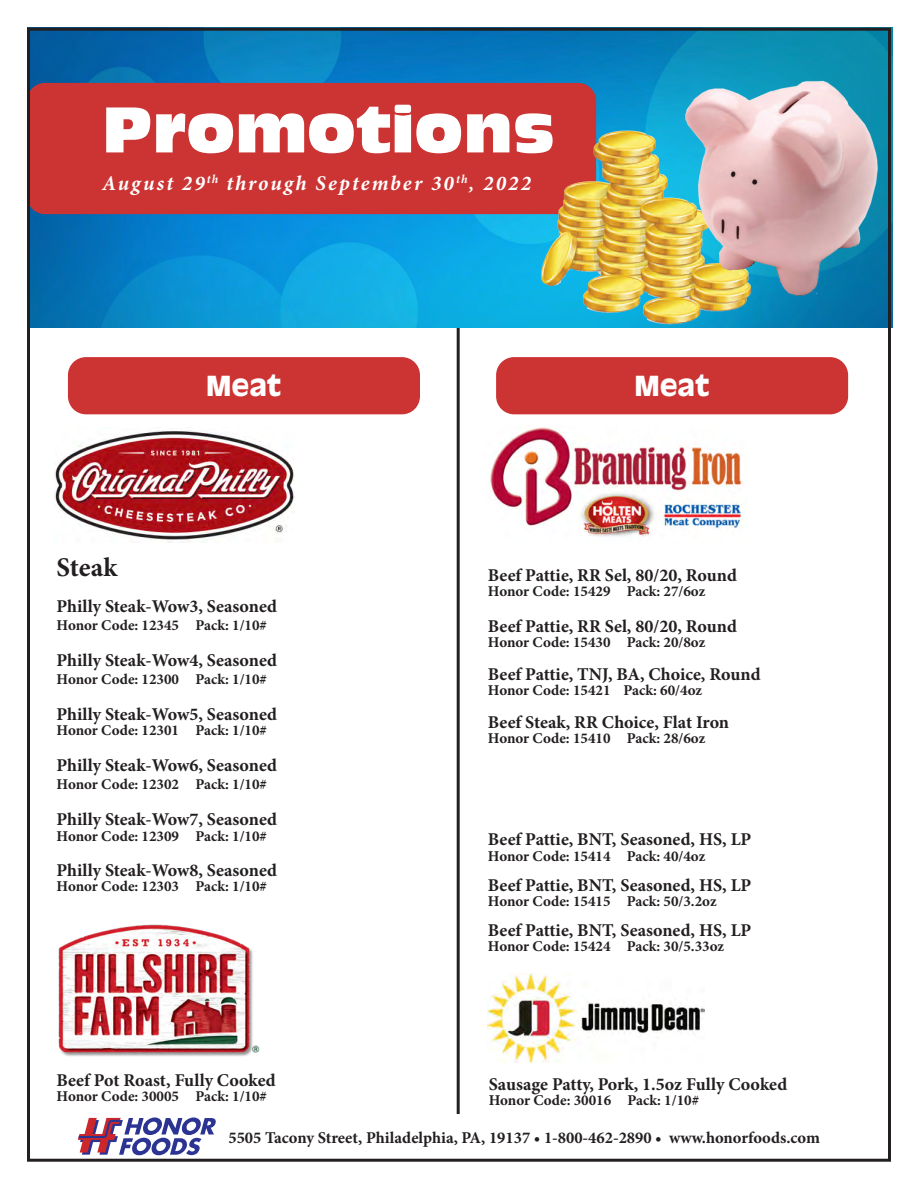
<style>
.page{position:relative;width:918px;height:1188px;background:#fff}
.page>*{position:absolute;margin:0;border:0;box-sizing:border-box;transform-origin:0 0}
.t1{font:60px "Antique Olive Compact";color:#fff}
.t2{font:700 27px "Antique Olive";color:#fff}
.PL_Specials_Main_w_V{font:700 27px "Minion Pro";letter-spacing:-.005em;color:#231f20}
.t3{font:italic 700 21px "Minion Pro";letter-spacing:.1em;color:#fff}
.PL_Specials_Main_w_V-2{font:700 18px "Minion Pro";color:#231f20}
.t4{font:700 16.5px "Minion Pro";color:#231f20}
.PL_Specials_Main_w_V-3{font:700 15px "Minion Pro";color:#231f20}
</style>
<div class="page">
<hr style="left:457px;top:316px;width:3px;height:841px;background:#231f20">
<img style="left:31px;top:28px;width:861px;height:300px">
<div style="left:27px;top:83px;width:569px;height:131px;background:#c33;border-radius:18px"></div>
<div style="left:84px;top:1114px;width:761px;height:43px;background:#fff"></div>
<svg style="left:78px;top:1117px;width:138px;height:38px"></svg>
<img style="left:532px;top:113px;width:229px;height:215px">
<img style="left:682px;top:78px;width:200px;height:219px">
<img style="left:55px;top:430px;width:239px;height:112px">
<div style="left:68px;top:357px;width:352px;height:57px;background:#c33;border-radius:18px"></div>
<img style="left:490px;top:427px;width:255px;height:110px">
<div style="left:496px;top:357px;width:352px;height:57px;background:#c33;border-radius:18px"></div>
<img style="left:58px;top:924px;width:202px;height:133px">
<img style="left:488px;top:973px;width:217px;height:89px">
<h1 class="t1" style="left:102px;top:89px;width:454px">Promotions</h1>
<p class="t3" style="left:102px;top:168px;width:430px">August 29<sup>th</sup> through September 30<sup>th</sup>, 2022</p>
<p class="t2" style="left:207px;top:368px;width:76px">Meat</p>
<p class="t2" style="left:635px;top:368px;width:76px">Meat</p>
<p class="PL_Specials_Main_w_V" style="left:57px;top:548px;width:62px">Steak</p>
<p class="PL_Specials_Main_w_V-2" style="left:57px;top:593px;width:222px">Philly Steak-Wow3, Seasoned</p>
<p class="PL_Specials_Main_w_V-3" style="left:57px;top:614px;width:212px">Honor Code: 12345 Pack: 1/10#</p>
<p class="PL_Specials_Main_w_V-2" style="left:57px;top:647px;width:222px">Philly Steak-Wow4, Seasoned</p>
<p class="PL_Specials_Main_w_V-3" style="left:57px;top:668px;width:212px">Honor Code: 12300 Pack: 1/10#</p>
<p class="PL_Specials_Main_w_V-2" style="left:57px;top:701px;width:222px">Philly Steak-Wow5, Seasoned</p>
<p class="PL_Specials_Main_w_V-3" style="left:57px;top:719px;width:212px">Honor Code: 12301 Pack: 1/10#</p>
<p class="PL_Specials_Main_w_V-2" style="left:57px;top:752px;width:222px">Philly Steak-Wow6, Seasoned</p>
<p class="PL_Specials_Main_w_V-3" style="left:57px;top:773px;width:212px">Honor Code: 12302 Pack: 1/10#</p>
<p class="PL_Specials_Main_w_V-2" style="left:57px;top:806px;width:222px">Philly Steak-Wow7, Seasoned</p>
<p class="PL_Specials_Main_w_V-3" style="left:57px;top:826px;width:212px">Honor Code: 12309 Pack: 1/10#</p>
<p class="PL_Specials_Main_w_V-2" style="left:57px;top:857px;width:222px">Philly Steak-Wow8, Seasoned</p>
<p class="PL_Specials_Main_w_V-3" style="left:57px;top:875px;width:212px">Honor Code: 12303 Pack: 1/10#</p>
<p class="PL_Specials_Main_w_V-2" style="left:57px;top:1068px;width:221px">Beef Pot Roast, Fully Cooked</p>
<p class="PL_Specials_Main_w_V-3" style="left:57px;top:1086px;width:212px">Honor Code: 30005 Pack: 1/10#</p>
<p class="PL_Specials_Main_w_V-2" style="left:488px;top:562px;width:250px">Beef Pattie, RR Sel, 80/20, Round</p>
<p class="PL_Specials_Main_w_V-3" style="left:488px;top:580px;width:219px">Honor Code: 15429 Pack: 27/6oz</p>
<p class="PL_Specials_Main_w_V-2" style="left:488px;top:613px;width:250px">Beef Pattie, RR Sel, 80/20, Round</p>
<p class="PL_Specials_Main_w_V-3" style="left:488px;top:631px;width:219px">Honor Code: 15430 Pack: 20/8oz</p>
<p class="PL_Specials_Main_w_V-2" style="left:488px;top:661px;width:274px">Beef Pattie, TNJ, BA, Choice, Round</p>
<p class="PL_Specials_Main_w_V-3" style="left:488px;top:679px;width:216px">Honor Code: 15421 Pack: 60/4oz</p>
<p class="PL_Specials_Main_w_V-2" style="left:488px;top:709px;width:243px">Beef Steak, RR Choice, Flat Iron</p>
<p class="PL_Specials_Main_w_V-3" style="left:488px;top:727px;width:219px">Honor Code: 15410 Pack: 28/6oz</p>
<p class="PL_Specials_Main_w_V-2" style="left:488px;top:826px;width:265px">Beef Pattie, BNT, Seasoned, HS, LP</p>
<p class="PL_Specials_Main_w_V-3" style="left:488px;top:846px;width:219px">Honor Code: 15414 Pack: 40/4oz</p>
<p class="PL_Specials_Main_w_V-2" style="left:488px;top:873px;width:265px">Beef Pattie, BNT, Seasoned, HS, LP</p>
<p class="PL_Specials_Main_w_V-3" style="left:488px;top:891px;width:230px">Honor Code: 15415 Pack: 50/3.2oz</p>
<p class="PL_Specials_Main_w_V-2" style="left:488px;top:918px;width:265px">Beef Pattie, BNT, Seasoned, HS, LP</p>
<p class="PL_Specials_Main_w_V-3" style="left:488px;top:936px;width:238px">Honor Code: 15424 Pack: 30/5.33oz</p>
<p class="PL_Specials_Main_w_V-2" style="left:489px;top:1072px;width:300px">Sausage Patty, Pork, 1.5oz Fully Cooked</p>
<p class="PL_Specials_Main_w_V-3" style="left:489px;top:1090px;width:212px">Honor Code: 30016 Pack: 1/10#</p>
<p class="t4" style="left:228px;top:1126px;width:593px">5505 Tacony Street, Philadelphia, PA, 19137 • 1-800-462-2890 • www.honorfoods.com</p>
</div>
